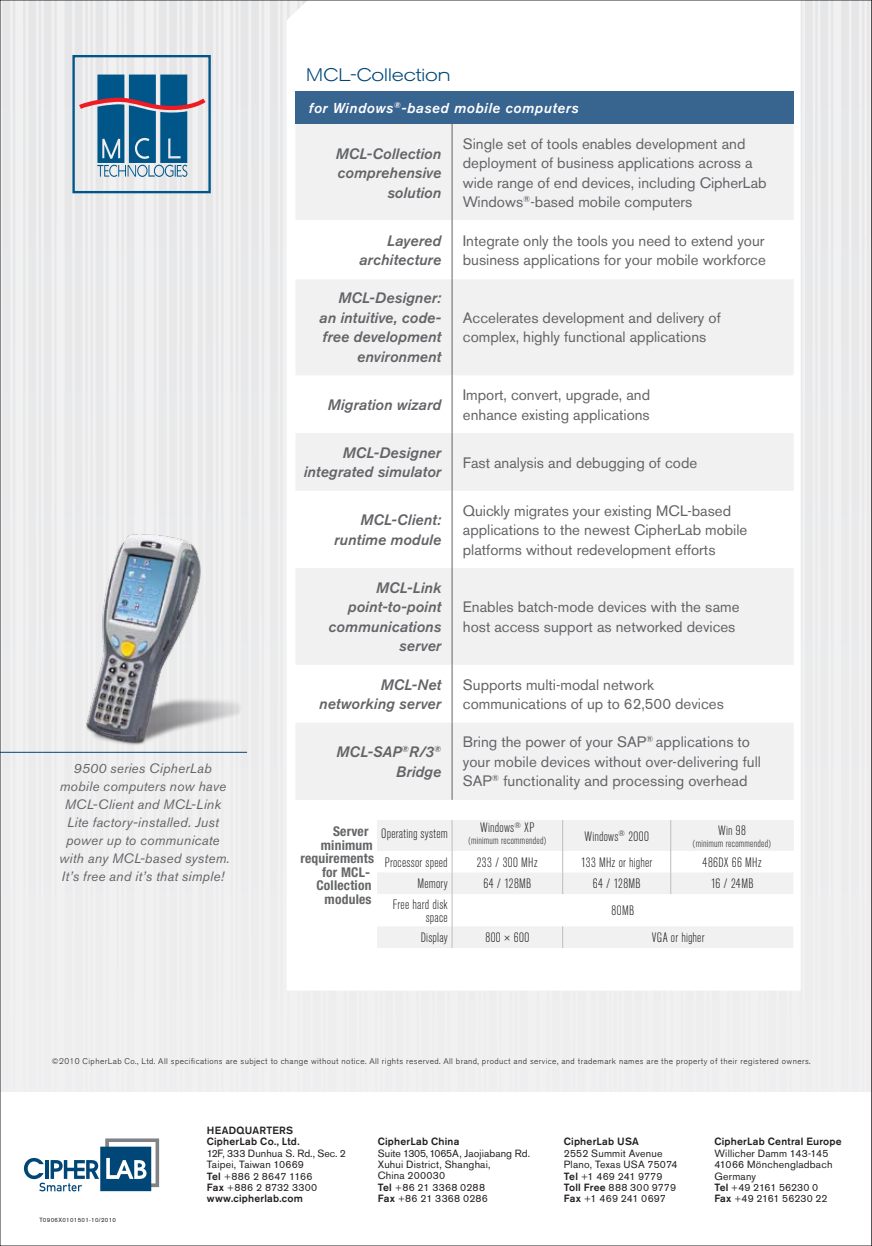
<style>
.page{position:relative;width:872px;height:1246px;background:#f1f1f2}
.page>*{position:absolute;margin:0;border:0;box-sizing:border-box;transform-origin:0 0}
.t1{font:300 expanded 18px "Akzidenz Grotesk BE";color:#004777}
.t2{font:15px/19.5px "Akzidenz Grotesk BE";color:#636467}
.t3{font:italic 500 15px/19.5px "Akzidenz Grotesk BE";letter-spacing:.005em;color:#636467;text-align:right}
.t4{font:italic 500 14.25px "Akzidenz Grotesk BE";letter-spacing:.04em;color:#fff}
.t5{font:300 condensed 13.5px/13.5px "Akzidenz Grotesk BE";letter-spacing:.02em;color:#231f20;text-align:right}
.t6{font:italic 13.5px/18px "Akzidenz Grotesk BE";letter-spacing:.015em;color:#636467;text-align:center}
.t7{font:700 condensed 13.5px "Helvetica Neue";letter-spacing:.015em;color:#656668}
.t8{font:300 condensed 10.5px "Akzidenz Grotesk BE";letter-spacing:.02em;color:#231f20}
.t9{font:10.35px/11.4px "Akzidenz Grotesk BE";letter-spacing:.015em;color:#231f20}
.t10{font:300 8.25px "Akzidenz Grotesk BE";letter-spacing:.05em;color:#231f20}
.t11{font:6px "Akzidenz Grotesk BE";letter-spacing:.05em;color:#231f20}
.s1{font-weight:500}
.s2{font-weight:300}
</style>
<div class="page">
<svg style="left:231px;top:2px;width:638px;height:158px"></svg>
<div style="left:287px;top:2px;width:513px;height:988px;background:#fff"></div>
<div style="left:2px;top:1092px;width:868px;height:152px;background:#fff"></div>
<div style="left:72px;top:55px;width:139px;height:138px;border:2px solid #005689"></div>
<svg style="left:79px;top:75px;width:126px;height:102px"></svg>
<img style="left:2px;top:534px;width:246px;height:219px">
<svg style="left:24px;top:1138px;width:135px;height:53px"></svg>
<div style="left:295px;top:92px;width:498px;height:32px;background:#386490"></div>
<svg style="left:295px;top:124px;width:498px;height:676px"></svg>
<hr style="left:295px;top:220px;width:157px;height:1px;background:#fff">
<hr style="left:452px;top:220px;width:341px;height:1px;background:#fff">
<hr style="left:295px;top:278px;width:157px;height:1px;background:#fff">
<hr style="left:452px;top:278px;width:341px;height:1px;background:#fff">
<hr style="left:452px;top:124px;width:1px;height:97px;background:#636467">
<hr style="left:452px;top:221px;width:1px;height:57px;background:#636467">
<hr style="left:452px;top:278px;width:1px;height:97px;background:#636467">
<hr style="left:452px;top:375px;width:1px;height:58px;background:#636467">
<hr style="left:452px;top:433px;width:1px;height:58px;background:#636467">
<hr style="left:452px;top:491px;width:1px;height:77px;background:#636467">
<hr style="left:452px;top:568px;width:1px;height:97px;background:#636467">
<hr style="left:452px;top:665px;width:1px;height:57px;background:#636467">
<hr style="left:452px;top:722px;width:1px;height:78px;background:#636467">
<svg style="left:377px;top:926px;width:416px;height:22px"></svg>
<hr style="left:793px;top:820px;width:1px;height:31px;background:#f1f1f2">
<hr style="left:452px;top:894px;width:1px;height:32px;background:#bcbdc0">
<svg style="left:377px;top:820px;width:416px;height:74px"></svg>
<svg style="left:871px;top:0;width:1px;height:1246px"></svg>
<p class="t1" style="left:306px;top:64px;width:146px">MCL-Collection</p>
<p class="t4" style="left:309px;top:100px;width:271px">for Windows<sup>®</sup>-based mobile computers</p>
<p class="t3" style="left:336px;top:144px;width:107px">MCL-Collection comprehensive solution</p>
<p class="t2" style="left:463px;top:134px;width:305px">Single set of tools enables development and deployment of business applications across a wide range of end devices, including CipherLab Windows<sup>®</sup>-based mobile computers</p>
<p class="t3" style="left:359px;top:231px;width:84px">Layered architecture</p>
<p class="t2" style="left:463px;top:231px;width:304px">Integrate only the tools you need to extend your business applications for your mobile workforce</p>
<p class="t3" style="left:319px;top:288px;width:123px">MCL-Designer: an intuitive, code&shy;free development environment</p>
<p class="t2" style="left:463px;top:308px;width:259px">Accelerates development and delivery of complex, highly functional applications</p>
<p class="t6" style="left:59px;top:759px;width:172px">9500 series CipherLab mobile computers now have<br>MCL-Client and MCL-Link<br>Lite factory-installed. Just power up to communicate with any MCL-based system.<br>It’s free and it’s that simple!</p>
<p class="t3" style="left:328px;top:395px;width:115px">Migration wizard</p>
<p class="t2" style="left:463px;top:385px;width:189px">Import, convert, upgrade, and enhance existing applications</p>
<p class="t3" style="left:304px;top:443px;width:139px">MCL-Designer integrated simulator</p>
<p class="t2" style="left:463px;top:453px;width:236px">Fast analysis and debugging of code</p>
<p class="t3" style="left:334px;top:510px;width:108px">MCL-Client: runtime module</p>
<p class="t2" style="left:463px;top:501px;width:286px">Quickly migrates your existing MCL-based applications to the newest CipherLab mobile platforms without redevelopment efforts</p>
<p class="t3" style="left:329px;top:578px;width:114px">MCL-Link point-to-point communications server</p>
<p class="t2" style="left:463px;top:597px;width:278px">Enables batch-mode devices with the same host access support as networked devices</p>
<p class="t3" style="left:319px;top:675px;width:123px">MCL-Net networking server</p>
<p class="t2" style="left:463px;top:675px;width:262px">Supports multi-modal network communications of up to 62,500 devices</p>
<p class="t3" style="left:337px;top:742px;width:106px">MCL-SAP<sup>®</sup>R/3<sup>®<br></sup>Bridge</p>
<p class="t2" style="left:463px;top:732px;width:300px">Bring the power of your SAP<sup>®</sup> applications to your mobile devices without over-delivering full<br>SAP<sup>®</sup> functionality and processing overhead</p>
<p class="t7" style="left:333px;top:823px;width:37px">Server</p>
<p class="t7" style="left:321px;top:837px;width:53px">minimum</p>
<p class="t7" style="left:300px;top:850px;width:75px">requirements</p>
<p class="t7" style="left:322px;top:864px;width:50px">for MCL-</p>
<p class="t7" style="left:316px;top:877px;width:56px">Collection</p>
<p class="t7" style="left:325px;top:891px;width:48px">modules</p>
<p class="t5" style="left:480px;top:821px;width:56px">Windows<sup>®</sup> XP</p>
<p class="t8" style="left:468px;top:835px;width:79px">(minimum recommended)</p>
<p class="t5" style="left:718px;top:823px;width:29px">Win 98</p>
<p class="t8" style="left:693px;top:837px;width:79px">(minimum recommended)</p>
<p class="t5" style="left:381px;top:827px;width:68px">Operating system</p>
<p class="t5" style="left:584px;top:829px;width:66px">Windows<sup>®</sup> 2000</p>
<p class="t5" style="left:385px;top:856px;width:65px">Processor speed</p>
<p class="t5" style="left:477px;top:856px;width:62px">233 / 300 MHz</p>
<p class="t5" style="left:581px;top:856px;width:73px">133 MHz or higher</p>
<p class="t5" style="left:702px;top:856px;width:61px">486DX 66 MHz</p>
<p class="t5" style="left:417px;top:877px;width:32px">Memory</p>
<p class="t5" style="left:483px;top:877px;width:49px">64 / 128MB</p>
<p class="t5" style="left:593px;top:877px;width:49px">64 / 128MB</p>
<p class="t5" style="left:711px;top:877px;width:44px">16 / 24MB</p>
<p class="t5" style="left:393px;top:897px;width:56px">Free hard disk space</p>
<p class="t5" style="left:611px;top:904px;width:24px">80MB</p>
<p class="t5" style="left:421px;top:931px;width:29px">Display</p>
<p class="t5" style="left:485px;top:931px;width:45px">800 × 600</p>
<p class="t5" style="left:652px;top:931px;width:54px">VGA or higher</p>
<p class="t10" style="left:52px;top:1056px;width:760px">©2010 CipherLab Co., Ltd. All specifications are subject to change without notice. All rights reserved. All brand, product and service, and trademark names are the property of their registered owners.</p>
<p class="t11" style="left:39px;top:1216px;width:78px">T0906X0101501-10/2010</p>
<p class="t9" style="left:207px;top:1124px;width:141px"><span class="s1">HEADQUARTERS<br>CipherLab Co., Ltd.<br></span>12F, 333 Dunhua S. Rd., Sec. 2<br>Taipei, Taiwan 10669<br><span class="s1">Tel</span> <span class="s2">+</span>886 2 8647 1166<br><span class="s1">Fax</span> <span class="s2">+</span>886 2 8732 3300 <span class="s1">www.cipherlab.com</span></p>
<p class="t9" style="left:378px;top:1136px;width:154px"><span class="s1">CipherLab China<br></span>Suite 1305,1065A, Jaojiabang Rd.<br>Xuhui District, Shanghai,<br>China 200030<br><span class="s1">Tel</span> <span class="s2">+</span>86 21 3368 0288<br><span class="s1">Fax</span> <span class="s2">+</span>86 21 3368 0286</p>
<p class="t9" style="left:564px;top:1136px;width:115px"><span class="s1">CipherLab USA<br></span>2552 Summit Avenue<br>Plano, Texas USA 75074<br><span class="s1">Tel</span> <span class="s2">+</span>1 469 241 9779<br><span class="s1">Toll Free</span> 888 300 9779<br><span class="s1">Fax</span> <span class="s2">+</span>1 469 241 0697</p>
<p class="t9" style="left:714px;top:1136px;width:129px"><span class="s1">CipherLab Central Europe<br></span>Willicher Damm 143-145<br>41066 Mönchengladbach<br>Germany<br><span class="s1">Tel</span> <span class="s2">+</span>49 2161 56230 0<br><span class="s1">Fax</span> <span class="s2">+</span>49 2161 56230 22</p>
</div>
